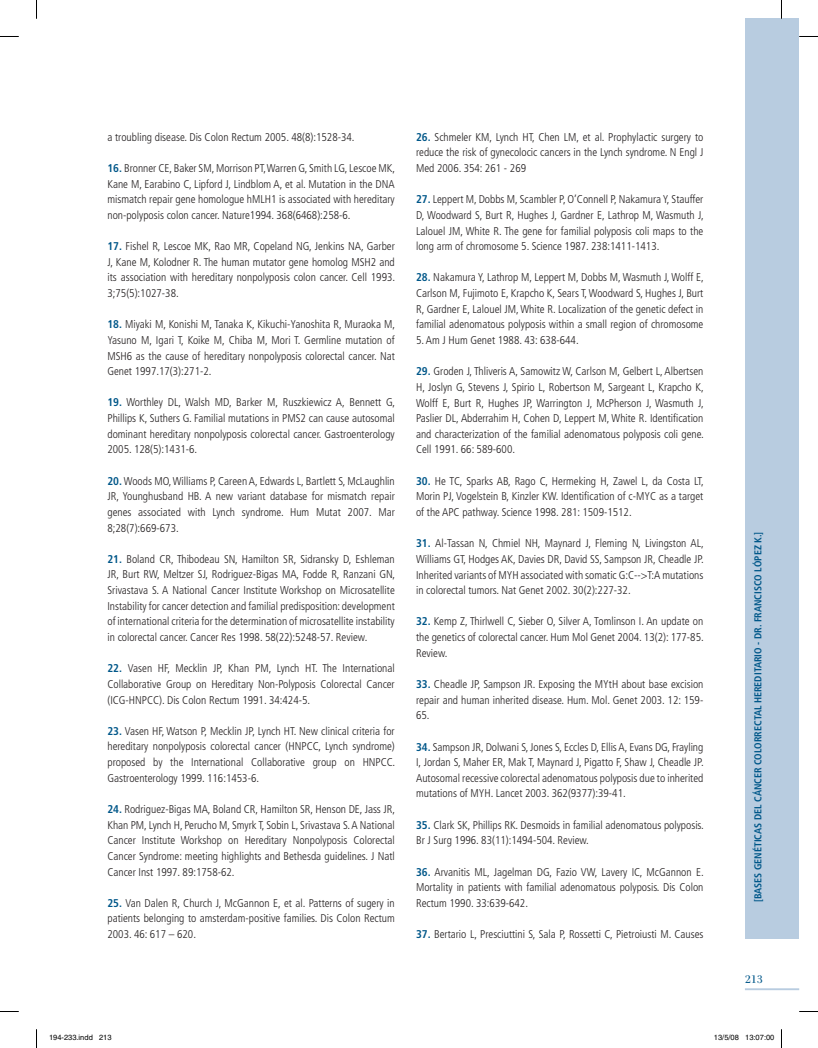
<style>
.page{position:relative;width:818px;height:1048px;background:#fff}
.page>*{position:absolute;margin:0;border:0;box-sizing:border-box;transform-origin:0 0}
.t1{font:16.25px "Filosofia Grand Caps";color:#005789;scale:1.1 1}
.t2{font:300 condensed 11.25px/15.6px "Frutiger";color:#231f20;text-align:justify}
.t3{font:700 condensed 10px "Frutiger";color:#005789}
.t4{font:7.5px "Helvetica";color:#000}
.s1{font-weight:700;color:#005789}
</style>
<div class="page">
<hr style="left:744px;top:988px;width:54px;height:2px;background:#b8cce0">
<div style="left:745px;top:19px;width:53px;height:920px;background:#b8cce0"></div>
<svg style="left:0;top:36px;width:19px;height:1px"></svg>
<svg style="left:798px;top:36px;width:19px;height:1px"></svg>
<svg style="left:0;top:1011px;width:19px;height:1px"></svg>
<svg style="left:799px;top:1011px;width:18px;height:1px"></svg>
<svg style="left:36px;top:0;width:1px;height:19px"></svg>
<svg style="left:36px;top:1029px;width:1px;height:18px"></svg>
<p class="t2" style="left:107px;top:129px;width:248px">a troubling disease. Dis Colon Rectum 2005. 48(8):1528-34.</p>
<p class="t2" style="left:107px;top:160px;width:289px"><span class="s1">16.</span> Bronner CE, Baker SM, Morrison PT, Warren G, Smith LG, Lescoe MK, Kane M, Earabino C, Lipford J, Lindblom A, et al. Mutation in the DNA mismatch repair gene homologue hMLH1 is associated with hereditary non-polyposis colon cancer. Nature1994. 368(6468):258-6.</p>
<p class="t2" style="left:107px;top:238px;width:289px"><span class="s1">17.</span> Fishel R, Lescoe MK, Rao MR, Copeland NG, Jenkins NA, Garber J, Kane M, Kolodner R. The human mutator gene homolog MSH2 and its association with hereditary nonpolyposis colon cancer. Cell 1993.<br>3;75(5):1027-38.</p>
<p class="t2" style="left:107px;top:317px;width:289px"><span class="s1">18.</span> Miyaki M, Konishi M, Tanaka K, Kikuchi-Yanoshita R, Muraoka M, Yasuno M, Igari T, Koike M, Chiba M, Mori T. Germline mutation of MSH6 as the cause of hereditary nonpolyposis colorectal cancer. Nat Genet 1997.17(3):271-2.</p>
<p class="t2" style="left:107px;top:395px;width:289px"><span class="s1">19.</span> Worthley DL, Walsh MD, Barker M, Ruszkiewicz A, Bennett G, Phillips K, Suthers G. Familial mutations in PMS2 can cause autosomal dominant hereditary nonpolyposis colorectal cancer. Gastroenterology 2005. 128(5):1431-6.</p>
<p class="t2" style="left:107px;top:473px;width:289px"><span class="s1">20.</span> Woods MO, Williams P, Careen A, Edwards L, Bartlett S, McLaughlin JR, Younghusband HB. A new variant database for mismatch repair genes associated with Lynch syndrome. Hum Mutat 2007. Mar 8;28(7):669-673.</p>
<p class="t2" style="left:107px;top:551px;width:289px"><span class="s1">21.</span> Boland CR, Thibodeau SN, Hamilton SR, Sidransky D, Eshleman JR, Burt RW, Meltzer SJ, Rodriguez-Bigas MA, Fodde R, Ranzani GN, Srivastava S. A National Cancer Institute Workshop on Microsatellite Instability for cancer detection and familial predisposition: development of international criteria for the determination of microsatellite instability in colorectal cancer. Cancer Res 1998. 58(22):5248-57. Review.</p>
<p class="t2" style="left:107px;top:660px;width:288px"><span class="s1">22.</span> Vasen HF, Mecklin JP, Khan PM, Lynch HT. The International Collaborative Group on Hereditary Non-Polyposis Colorectal Cancer (ICG-HNPCC). Dis Colon Rectum 1991. 34:424-5.</p>
<p class="t2" style="left:107px;top:723px;width:289px"><span class="s1">23.</span> Vasen HF, Watson P, Mecklin JP, Lynch HT. New clinical criteria for hereditary nonpolyposis colorectal cancer (HNPCC, Lynch syndrome) proposed by the International Collaborative group on HNPCC.<br>Gastroenterology 1999. 116:1453-6.</p>
<p class="t2" style="left:107px;top:801px;width:289px"><span class="s1">24.</span> Rodriguez-Bigas MA, Boland CR, Hamilton SR, Henson DE, Jass JR, Khan PM, Lynch H, Perucho M, Smyrk T, Sobin L, Srivastava S. A National Cancer Institute Workshop on Hereditary Nonpolyposis Colorectal Cancer Syndrome: meeting highlights and Bethesda guidelines. J Natl Cancer Inst 1997. 89:1758-62.</p>
<p class="t2" style="left:107px;top:895px;width:289px"><span class="s1">25.</span> Van Dalen R, Church J, McGannon E, et al. Patterns of sugery in patients belonging to amsterdam-positive families. Dis Colon Rectum 2003. 46: 617 – 620.</p>
<p class="t2" style="left:416px;top:129px;width:289px"><span class="s1">26.</span> Schmeler KM, Lynch HT, Chen LM, et al. Prophylactic surgery to reduce the risk of gynecolocic cancers in the Lynch syndrome. N Engl J Med 2006. 354: 261 - 269</p>
<p class="t2" style="left:416px;top:192px;width:289px"><span class="s1">27.</span> Leppert M, Dobbs M, Scambler P, O’Connell P, Nakamura Y, Stauffer D, Woodward S, Burt R, Hughes J, Gardner E, Lathrop M, Wasmuth J, Lalouel JM, White R. The gene for familial polyposis coli maps to the long arm of chromosome 5. Science 1987. 238:1411-1413.</p>
<p class="t2" style="left:416px;top:270px;width:289px"><span class="s1">28.</span> Nakamura Y, Lathrop M, Leppert M, Dobbs M, Wasmuth J, Wolff E, Carlson M, Fujimoto E, Krapcho K, Sears T, Woodward S, Hughes J, Burt R, Gardner E, Lalouel JM, White R. Localization of the genetic defect in familial adenomatous polyposis within a small region of chromosome</p>
<p class="t2" style="left:416px;top:332px;width:164px">5. Am J Hum Genet 1988. 43: 638-644.</p>
<p class="t2" style="left:416px;top:363px;width:289px"><span class="s1">29.</span> Groden J, Thliveris A, Samowitz W, Carlson M, Gelbert L, Albertsen H, Joslyn G, Stevens J, Spirio L, Robertson M, Sargeant L, Krapcho K, Wolff E, Burt R, Hughes JP, Warrington J, McPherson J, Wasmuth J, Paslier DL, Abderrahim H, Cohen D, Leppert M, White R. Identification and characterization of the familial adenomatous polyposis coli gene.<br>Cell 1991. 66: 589-600.</p>
<p class="t2" style="left:416px;top:473px;width:289px"><span class="s1">30.</span> He TC, Sparks AB, Rago C, Hermeking H, Zawel L, da Costa LT, Morin PJ, Vogelstein B, Kinzler KW. Identification of c-MYC as a target of the APC pathway. Science 1998. 281: 1509-1512.</p>
<p class="t2" style="left:416px;top:535px;width:289px"><span class="s1">31.</span> Al-Tassan N, Chmiel NH, Maynard J, Fleming N, Livingston AL, Williams GT, Hodges AK, Davies DR, David SS, Sampson JR, Cheadle JP.<br>Inherited variants of MYH associated with somatic G:C--&gt;T:A mutations in colorectal tumors. Nat Genet 2002. 30(2):227-32.</p>
<p class="t2" style="left:416px;top:614px;width:289px"><span class="s1">32.</span> Kemp Z, Thirlwell C, Sieber O, Silver A, Tomlinson I. An update on the genetics of colorectal cancer. Hum Mol Genet 2004. 13(2): 177-85.<br>Review.</p>
<p class="t2" style="left:416px;top:676px;width:289px"><span class="s1">33.</span> Cheadle JP, Sampson JR. Exposing the MYtH about base excision repair and human inherited disease. Hum. Mol. Genet 2003. 12: 159- 65.</p>
<p class="t2" style="left:416px;top:739px;width:289px"><span class="s1">34.</span> Sampson JR, Dolwani S, Jones S, Eccles D, Ellis A, Evans DG, Frayling I, Jordan S, Maher ER, Mak T, Maynard J, Pigatto F, Shaw J, Cheadle JP.<br>Autosomal recessive colorectal adenomatous polyposis due to inherited mutations of MYH. Lancet 2003. 362(9377):39-41.</p>
<p class="t2" style="left:416px;top:817px;width:289px"><span class="s1">35.</span> Clark SK, Phillips RK. Desmoids in familial adenomatous polyposis.<br>Br J Surg 1996. 83(11):1494-504. Review.</p>
<p class="t2" style="left:416px;top:864px;width:289px"><span class="s1">36.</span> Arvanitis ML, Jagelman DG, Fazio VW, Lavery IC, McGannon E.<br>Mortality in patients with familial adenomatous polyposis. Dis Colon Rectum 1990. 33:639-642.</p>
<p class="t2" style="left:416px;top:926px;width:289px"><span class="s1">37.</span> Bertario L, Presciuttini S, Sala P, Rossetti C, Pietroiusti M. Causes</p>
<p class="t3" style="left:751px;top:902px;width:372px;rotate:-90deg">[BASES GENÉTICAS DEL CÁNCER COLORRECTAL HEREDITARIO - DR. FRANCISCO LÓPEZ K.]</p>
<p class="t1" style="left:744px;top:969px;width:18px">213</p>
<p class="t4" style="left:49px;top:1033px;width:64px">194-233.indd 213</p>
<p class="t4" style="left:713px;top:1033px;width:62px">13/5/08 13:07:00</p>
</div>
